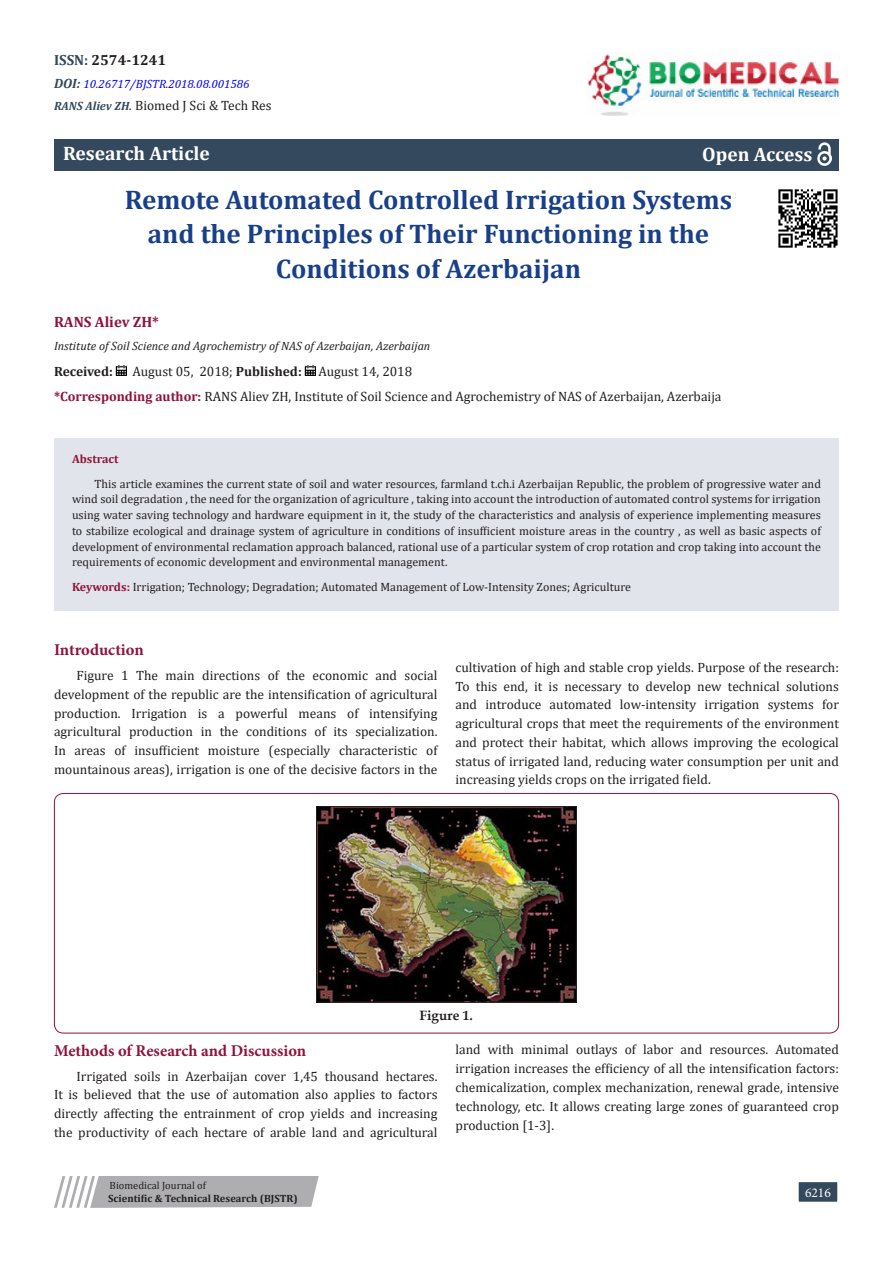
<style>
.page{position:relative;width:893px;height:1263px;background:#fff}
.page>*{position:absolute;margin:0;border:0;box-sizing:border-box;transform-origin:0 0}
.t1{font:700 27px/34.5px "Cambria";color:#183f89;text-align:center}
.t2{font:700 19.5px "Cambria";color:#fff}
.t3{font:700 16.5px "Minion Pro";color:#8f133a}
.t4{font:700 15px "Cambria";color:#8f133a}
.t5{font:700 14.7px "Cambria";color:#231f20}
.t6{font:13.5px/18.8px "Cambria";color:#231f20;text-align:justify}
.t7{font:700 13.5px "Cambria";letter-spacing:-.005em;color:#231f20}
.t8{font:700 13.5px "Book Antiqua";color:#231f20}
.t9{font:13.5px "Minion Pro";color:#fff}
.t10{font:12px/15.8px "Cambria";color:#231f20;text-align:justify}
.t11{font:italic 12px "Cambria";color:#231f20}
.t12{font:italic 12px "Cambria";color:#00f}
.t13{font:700 12px "Cambria";color:#8f133a}
.t14{font:700 10.5px "Cambria";color:#231f20}
.t15{font:10.5px "Cambria";color:#231f20}
.s1{color:#34495e}
.s2{font-weight:700;font-size:13.5px;color:#34495e}
.s3{font-weight:700;font-style:italic;font-size:12px;color:#34495e}
.s4{font-style:italic}
.s5{font-weight:700}
.s6{font-weight:700;color:#8f133a}
</style>
<div class="page">
<div style="left:798px;top:1181px;width:40px;height:21px;background:#34495e"></div>
<div style="left:797px;top:1180px;width:42px;height:23px;border:2px solid #fff"></div>
<img style="left:587px;top:54px;width:252px;height:62px">
<div style="left:54px;top:139px;width:785px;height:32px;background:#34495e"></div>
<img style="left:817px;top:143px;width:14px;height:23px">
<svg style="left:54px;top:1176px;width:265px;height:32px;background:#b8b8ba"></svg>
<svg style="left:116px;top:365px;width:11px;height:11px"></svg>
<svg style="left:305px;top:365px;width:11px;height:11px"></svg>
<div style="left:54px;top:438px;width:785px;height:173px;background:#e1e5eb"></div>
<div style="left:54px;top:793px;width:785px;height:240px;border:1px solid #8f133a;border-radius:9px"></div>
<img style="left:318px;top:808px;width:257px;height:192px">
<div style="left:316px;top:806px;width:261px;height:196px;border:1px solid #231f20"></div>
<img style="left:778px;top:189px;width:60px;height:59px">
<p class="t5" style="left:54px;top:50px;width:114px"><span class="s1">ISSN:</span> 2574-1241</p>
<p class="t12" style="left:54px;top:75px;width:197px"><span class="s2">DOI:</span> 10.26717/BJSTR.2018.08.001586</p>
<p class="t6" style="left:54px;top:96px;width:219px"><span class="s3">RANS Aliev ZH</span><span class="s4">.</span> Biomed J Sci &amp; Tech Res</p>
<p class="t2" style="left:63px;top:140px;width:148px">Research Article</p>
<p class="t2" style="left:702px;top:140px;width:112px">Open Access</p>
<p class="t1" style="left:125px;top:181px;width:609px">Remote Automated Controlled Irrigation Systems and the Principles of Their Functioning in the<br>Conditions of Azerbaijan</p>
<p class="t4" style="left:54px;top:311px;width:107px">RANS Aliev ZH*</p>
<p class="t11" style="left:54px;top:338px;width:378px">Institute of Soil Science and Agrochemistry of NAS of Azerbaijan, Azerbaijan</p>
<p class="t7" style="left:54px;top:361px;width:60px">Received:</p>
<p class="t6" style="left:133px;top:362px;width:281px">August 05, 2018; <span class="s5">Published:</span> August 14, 2018</p>
<p class="t6" style="left:54px;top:387px;width:669px"><span class="s6">*Corresponding author:</span> RANS Aliev ZH, Institute of Soil Science and Agrochemistry of NAS of Azerbaijan, Azerbaija</p>
<p class="t13" style="left:72px;top:450px;width:48px">Abstract</p>
<p class="t10" style="left:72px;top:476px;width:750px;text-indent:22px">This article examines the current state of soil and water resources, farmland t.ch.i Azerbaijan Republic, the problem of progressive water and wind soil degradation , the need for the organization of agriculture , taking into account the introduction of automated control systems for irrigation using water saving technology and hardware equipment in it, the study of the characteristics and analysis of experience implementing measures to stabilize ecological and drainage system of agriculture in conditions of insufficient moisture areas in the country , as well as basic aspects of development of environmental reclamation approach balanced, rational use of a particular system of crop rotation and crop taking into account the requirements of economic development and environmental management.</p>
<p class="t10" style="left:72px;top:579px;width:561px"><span class="s6">Keywords:</span> Irrigation; Technology; Degradation; Automated Management of Low-Intensity Zones; Agriculture</p>
<p class="t3" style="left:54px;top:638px;width:91px">Introduction</p>
<p class="t6" style="left:54px;top:666px;width:385px;text-indent:22px">Figure 1 The main directions of the economic and social development of the republic are the intensification of agricultural production. Irrigation is a powerful means of intensifying agricultural production in the conditions of its specialization.<br>In areas of insufficient moisture (especially characteristic of mountainous areas), irrigation is one of the decisive factors in the</p>
<p class="t6" style="left:455px;top:658px;width:385px">cultivation of high and stable crop yields. Purpose of the research:<br>To this end, it is necessary to develop new technical solutions and introduce automated low-intensity irrigation systems for agricultural crops that meet the requirements of the environment and protect their habitat, which allows improving the ecological status of irrigated land, reducing water consumption per unit and increasing yields crops on the irrigated field.</p>
<p class="t8" style="left:420px;top:1006px;width:55px">Figure 1.</p>
<p class="t3" style="left:54px;top:1039px;width:254px">Methods of Research and Discussion</p>
<p class="t6" style="left:54px;top:1067px;width:385px;text-indent:22px">Irrigated soils in Azerbaijan cover 1,45 thousand hectares.<br>It is believed that the use of automation also applies to factors directly affecting the entrainment of crop yields and increasing the productivity of each hectare of arable land and agricultural</p>
<p class="t15" style="left:110px;top:1179px;width:98px">Biomedical Journal of</p>
<p class="t14" style="left:108px;top:1191px;width:191px">Scientific &amp; Technical Research (BJSTR)</p>
<p class="t6" style="left:455px;top:1040px;width:385px">land with minimal outlays of labor and resources. Automated irrigation increases the efficiency of all the intensification factors: chemicalization, complex mechanization, renewal grade, intensive technology, etc. It allows creating large zones of guaranteed crop production [1-3].</p>
<p class="t9" style="left:805px;top:1183px;width:27px">6216</p>
</div>
